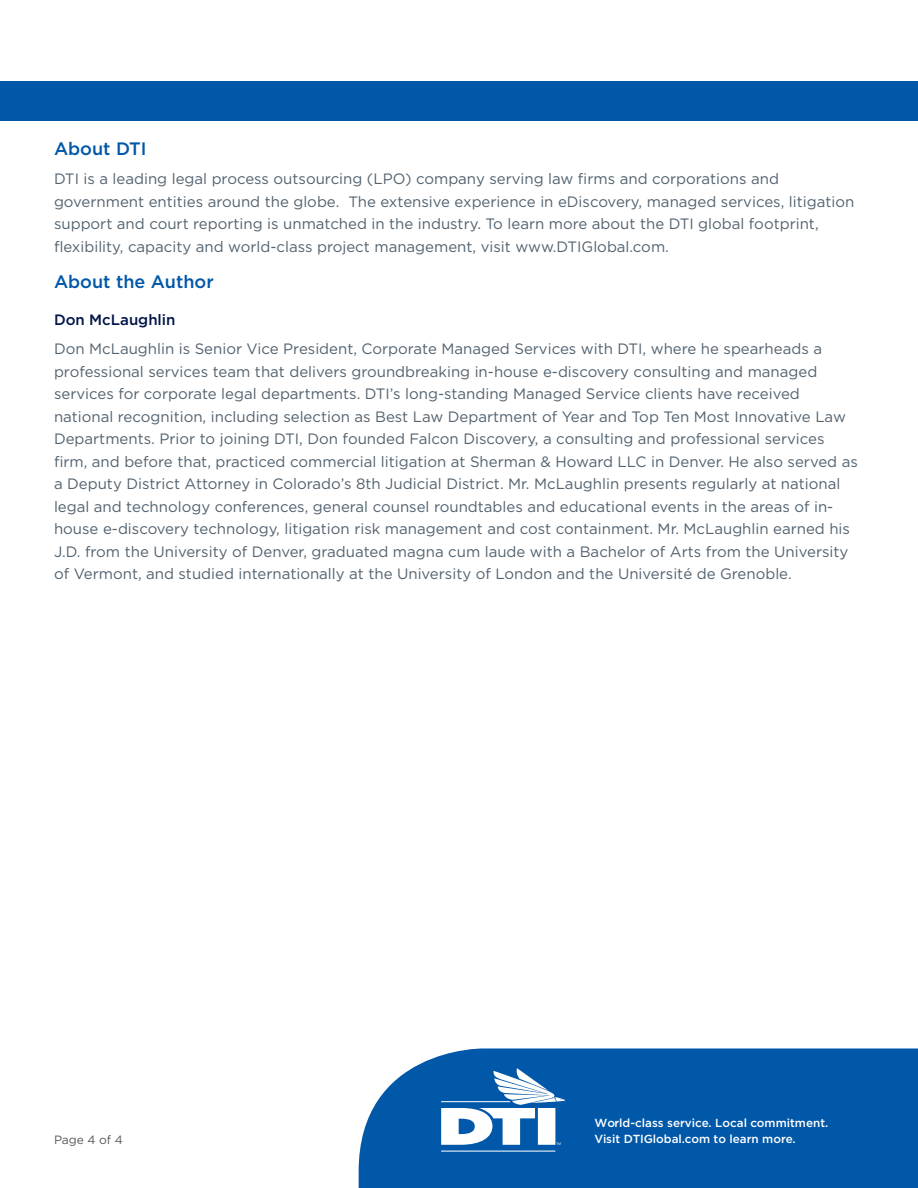
<style>
.page{position:relative;width:918px;height:1188px;background:#fff}
.page>*{position:absolute;margin:0;border:0;box-sizing:border-box;transform-origin:0 0}
.body{font:500 18px "Gotham";color:#0157a8}
.Subhead{font:500 18px "Gotham";color:#0157a8}
.body-2{font:15px/22.5px "Gotham";color:#52626f}
.body-3{font:500 15px "Gotham";color:#001447}
.body-4{font:12px "Gotham";color:#57585a}
.t1{font:500 11.7px/15.9px "Gotham";color:#fff}
</style>
<div class="page">
<div style="left:0;top:81px;width:918px;height:39px;background:#0157a8"></div>
<div style="left:359px;top:1048px;width:559px;height:140px;background:#0157a8"></div>
<svg style="left:441px;top:1068px;width:124px;height:84px"></svg>
<p class="Subhead" style="left:54px;top:138px;width:94px">About DTI</p>
<p class="body-2" style="left:54px;top:168px;width:802px">DTI is a leading legal process outsourcing (LPO) company serving law firms and corporations and government entities around the globe. The extensive experience in eDiscovery, managed services, litigation support and court reporting is unmatched in the industry. To learn more about the DTI global footprint, flexibility, capacity and world-class project management, visit www.DTIGlobal.com.</p>
<p class="body" style="left:54px;top:272px;width:161px">About the Author</p>
<p class="body-3" style="left:54px;top:311px;width:123px">Don McLaughlin</p>
<p class="body-2" style="left:54px;top:338px;width:805px">Don McLaughlin is Senior Vice President, Corporate Managed Services with DTI, where he spearheads a professional services team that delivers groundbreaking in-house e-discovery consulting and managed services for corporate legal departments. DTI’s long-standing Managed Service clients have received national recognition, including selection as Best Law Department of Year and Top Ten Most Innovative Law Departments. Prior to joining DTI, Don founded Falcon Discovery, a consulting and professional services firm, and before that, practiced commercial litigation at Sherman &amp; Howard LLC in Denver. He also served as a Deputy District Attorney in Colorado’s 8th Judicial District. Mr. McLaughlin presents regularly at national legal and technology conferences, general counsel roundtables and educational events in the areas of in&shy;house e-discovery technology, litigation risk management and cost containment. Mr. McLaughlin earned his J.D. from the University of Denver, graduated magna cum laude with a Bachelor of Arts from the University of Vermont, and studied internationally at the University of London and the Université de Grenoble.</p>
<p class="body-4" style="left:54px;top:1133px;width:70px">Page 4 of 4</p>
<p class="t1" style="left:594px;top:1115px;width:235px">World-class service. Local commitment.<br>Visit DTIGlobal.com to learn more.</p>
</div>
